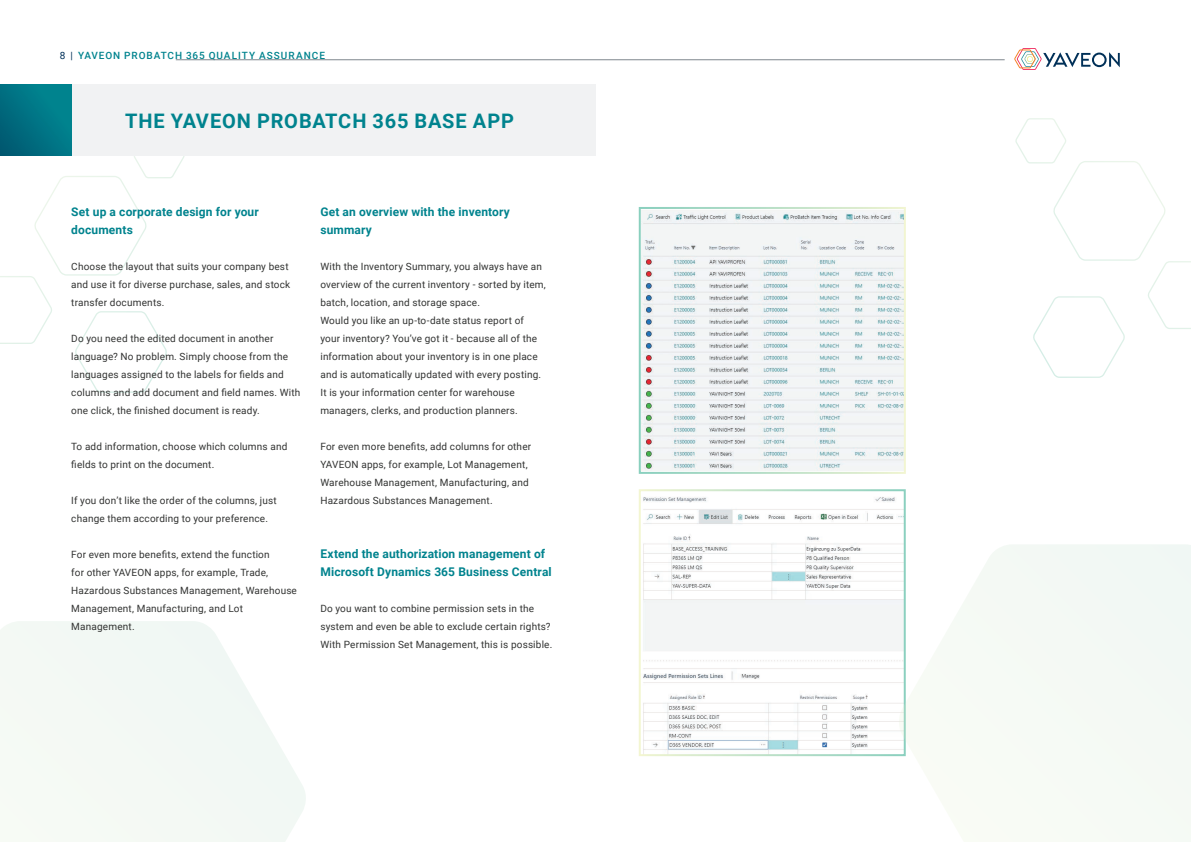
<style>
.page{position:relative;width:1191px;height:842px;background:#fff}
.page>*{position:absolute;margin:0;border:0;box-sizing:border-box;transform-origin:0 0}
.t1{font:700 20px "Roboto";letter-spacing:.035em;color:#00838e}
.t2{font:700 12px/18px "Roboto";letter-spacing:.01em;color:#00838e}
.t3{font:10px/18px "Roboto";letter-spacing:.015em;color:#323332}
.t4{font:500 10px "Roboto";letter-spacing:.095em;color:#00838e}
.s1{font-weight:400;color:#003058}
</style>
<div class="page">
<svg style="left:0;top:621px;width:306px;height:221px"></svg>
<svg style="left:0;top:156px;width:185px;height:237px"></svg>
<img style="left:643px;top:497px;width:259px;height:256px">
<div style="left:639px;top:489px;width:266px;height:267px;border:2px solid #fff"></div>
<img style="left:642px;top:210px;width:261px;height:260px">
<div style="left:639px;top:207px;width:267px;height:267px;border:2px solid #fff"></div>
<svg style="left:898px;top:544px;width:293px;height:292px"></svg>
<svg style="left:1015px;top:118px;width:176px;height:260px"></svg>
<div style="left:71px;top:84px;width:525px;height:72px;background:#f1f2f3"></div>
<div style="left:0;top:84px;width:72px;height:72px;background:linear-gradient(to right,#006379,#00838f)"></div>
<svg style="left:1014px;top:48px;width:105px;height:22px"></svg>
<hr style="left:176px;top:60px;width:828px;height:1px;background:#7f878d">
<p class="t4" style="left:60px;top:49px;width:267px"><span class="s1">8 |</span> YAVEON PROBATCH 365 QUALITY ASSURANCE</p>
<h1 class="t1" style="left:125px;top:107px;width:390px">THE YAVEON PROBATCH 365 BASE APP</h1>
<p class="t2" style="left:71px;top:202px;width:189px">Set up a corporate design for your documents</p>
<p class="t3" style="left:71px;top:257px;width:220px">Choose the layout that suits your company best and use it for diverse purchase, sales, and stock transfer documents.</p>
<p class="t3" style="left:71px;top:329px;width:231px">Do you need the edited document in another language? No problem. Simply choose from the languages assigned to the labels for fields and columns and add document and field names. With one click, the finished document is ready.</p>
<p class="t3" style="left:71px;top:437px;width:217px">To add information, choose which columns and fields to print on the document.</p>
<p class="t3" style="left:71px;top:491px;width:207px">If you don’t like the order of the columns, just change them according to your preference.</p>
<p class="t3" style="left:71px;top:545px;width:227px">For even more benefits, extend the function<br>for other YAVEON apps, for example, Trade, Hazardous Substances Management, Warehouse Management, Manufacturing, and Lot Management.</p>
<p class="t2" style="left:320px;top:202px;width:191px">Get an overview with the inventory summary</p>
<p class="t3" style="left:320px;top:257px;width:227px">With the Inventory Summary, you always have an overview of the current inventory - sorted by item, batch, location, and storage space.<br>Would you like an up-to-date status report of your inventory? You’ve got it - because all of the information about your inventory is in one place and is automatically updated with every posting.<br>It is your information center for warehouse managers, clerks, and production planners.</p>
<p class="t3" style="left:320px;top:437px;width:212px">For even more benefits, add columns for other YAVEON apps, for example, Lot Management, Warehouse Management, Manufacturing, and Hazardous Substances Management.</p>
<p class="t2" style="left:320px;top:544px;width:233px">Extend the authorization management of<br>Microsoft Dynamics 365 Business Central</p>
<p class="t3" style="left:320px;top:599px;width:233px">Do you want to combine permission sets in the system and even be able to exclude certain rights?<br>With Permission Set Management, this is possible.</p>
</div>
